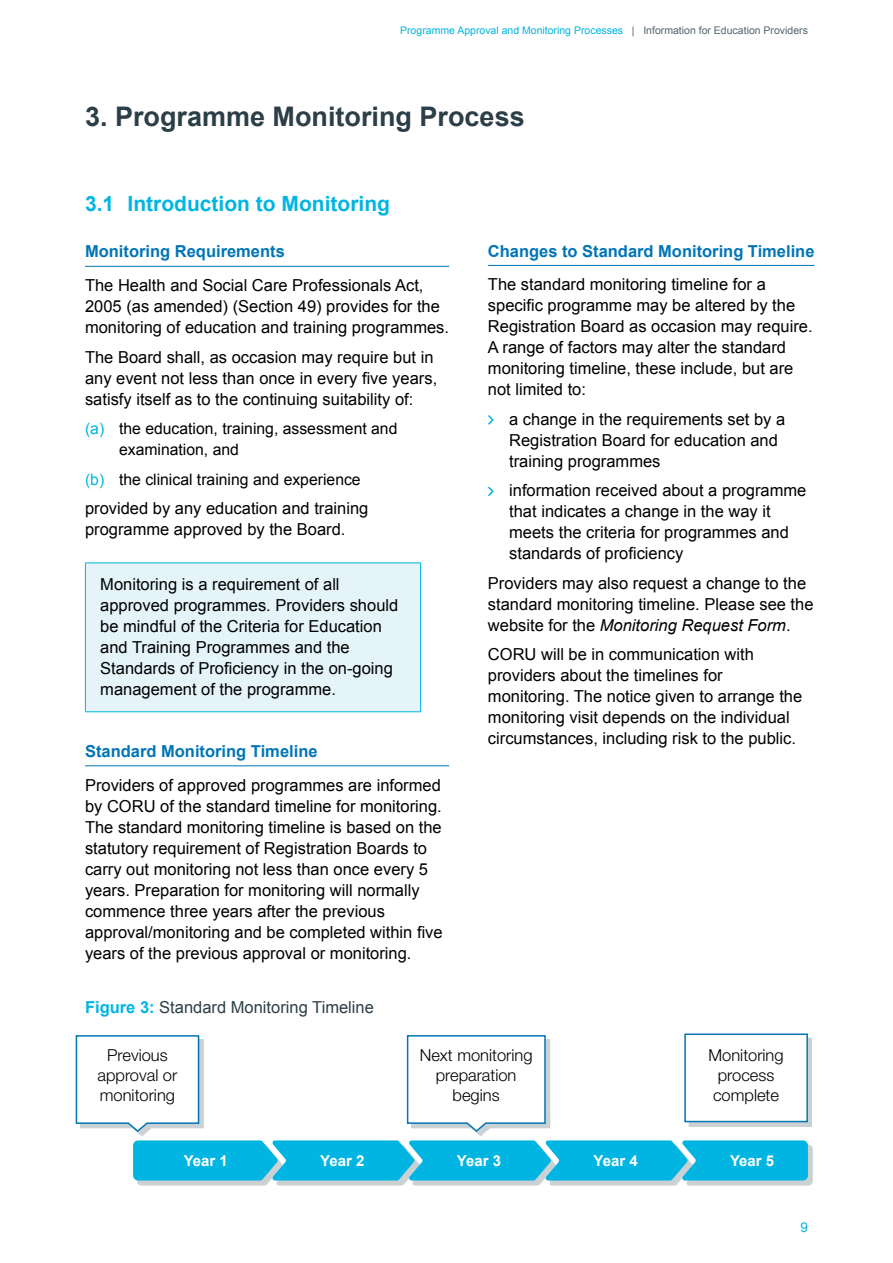
<style>
.page{position:relative;width:893px;height:1263px;background:#fff}
.page>*{position:absolute;margin:0;border:0;box-sizing:border-box;transform-origin:0 0}
.t1{font:700 27px "Arial";color:#2c3e47}
.t2{font:700 21px "Arial";color:#00b5e2}
.t3{font:16.5px/21px "Arial";color:#000}
.t4{font:300 16.5px/19.8px "Helvetica Neue";color:#000;text-align:center}
.t5{font:700 16.5px "Arial";color:#0075b6}
.t6{font:16.5px "Arial";color:#2c3e47}
.t7{font:15.75px/21px "Arial";color:#000}
.t8{font:700 15px "Arial";color:#fff}
.t9{font:13.5px "Arial";color:#00b5e2}
.t10{font:10.5px "Arial";color:#00b5e2}
.s1{color:#51646d}
.s2{color:#00b5e2}
.s3{font-style:italic}
.s4{font-weight:700;color:#00b5e2}
</style>
<div class="page">
<div style="left:137px;top:1144px;width:145px;height:41px;background:#51646d;opacity:.3"></div>
<div style="left:276px;top:1144px;width:143px;height:41px;background:#51646d;opacity:.3"></div>
<div style="left:413px;top:1144px;width:143px;height:41px;background:#51646d;opacity:.3"></div>
<div style="left:549px;top:1144px;width:143px;height:41px;background:#51646d;opacity:.3"></div>
<div style="left:686px;top:1144px;width:127px;height:41px;background:#51646d;opacity:.3"></div>
<svg style="left:133px;top:1140px;width:675px;height:40px;background:#0eb8e2"></svg>
<div style="left:80px;top:1039px;width:124px;height:98px;background:#51646d;opacity:.3"></div>
<svg style="left:75px;top:1035px;width:125px;height:98px"></svg>
<div style="left:411px;top:1039px;width:140px;height:98px;background:#51646d;opacity:.3"></div>
<svg style="left:406px;top:1035px;width:140px;height:98px"></svg>
<div style="left:689px;top:1038px;width:123px;height:89px;background:#51646d;opacity:.3"></div>
<div style="left:685px;top:1034px;width:122px;height:87px;background:#fff"></div>
<div style="left:684px;top:1033px;width:124px;height:89px;border:2px solid #0075b6"></div>
<hr style="left:85px;top:266px;width:364px;height:1px;background:#0075b6">
<hr style="left:85px;top:765px;width:364px;height:1px;background:#0075b6">
<div style="left:85px;top:563px;width:336px;height:149px;background:#e5f4f8"></div>
<hr style="left:85px;top:562px;width:336px;height:1px;background:#00b5e2">
<hr style="left:85px;top:563px;width:1px;height:148px;background:#00b5e2">
<hr style="left:420px;top:563px;width:1px;height:148px;background:#00b5e2">
<hr style="left:85px;top:711px;width:336px;height:1px;background:#00b5e2">
<hr style="left:488px;top:265px;width:326px;height:1px;background:#0075b6">
<svg style="left:488px;top:415px;width:6px;height:10px"></svg>
<svg style="left:488px;top:486px;width:6px;height:11px"></svg>
<p class="t10" style="left:400px;top:23px;width:409px">Programme Approval and Monitoring Processes <span class="s1">| Information for Education Providers</span></p>
<h1 class="t1" style="left:85px;top:98px;width:441px">3. Programme Monitoring Process</h1>
<p class="t2" style="left:85px;top:190px;width:306px">3.1 Introduction to Monitoring</p>
<p class="t5" style="left:85px;top:241px;width:201px">Monitoring Requirements</p>
<p class="t3" style="left:85px;top:275px;width:366px">The Health and Social Care Professionals Act,<br>2005 (as amended) (Section 49) provides for the monitoring of education and training programmes.</p>
<p class="t3" style="left:85px;top:347px;width:354px">The Board shall, as occasion may require but in any event not less than once in every five years, satisfy itself as to the continuing suitability of:</p>
<p class="t7" style="left:119px;top:418px;width:280px;text-indent:-34px"><span class="s2">(a)</span> the education, training, assessment and examination, and</p>
<p class="t7" style="left:85px;top:469px;width:277px"><span class="s2">(b)</span> the clinical training and experience</p>
<p class="t3" style="left:85px;top:498px;width:285px">provided by any education and training programme approved by the Board.</p>
<p class="t3" style="left:100px;top:574px;width:300px">Monitoring is a requirement of all approved programmes. Providers should be mindful of the Criteria for Education and Training Programmes and the Standards of Proficiency in the on-going management of the programme.</p>
<p class="t5" style="left:85px;top:740px;width:234px">Standard Monitoring Timeline</p>
<p class="t3" style="left:85px;top:774px;width:359px">Providers of approved programmes are informed by CORU of the standard timeline for monitoring.<br>The standard monitoring timeline is based on the statutory requirement of Registration Boards to carry out monitoring not less than once every 5 years. Preparation for monitoring will normally commence three years after the previous approval/monitoring and be completed within five years of the previous approval or monitoring.</p>
<p class="t5" style="left:488px;top:240px;width:328px">Changes to Standard Monitoring Timeline</p>
<p class="t3" style="left:488px;top:274px;width:326px">The standard monitoring timeline for a specific programme may be altered by the Registration Board as occasion may require.<br>A range of factors may alter the standard monitoring timeline, these include, but are not limited to:</p>
<p class="t3" style="left:509px;top:409px;width:278px">a change in the requirements set by a<br>Registration Board for education and training programmes</p>
<p class="t3" style="left:509px;top:480px;width:299px">information received about a programme that indicates a change in the way it meets the criteria for programmes and standards of proficiency</p>
<p class="t3" style="left:488px;top:573px;width:327px">Providers may also request a change to the standard monitoring timeline. Please see the website for the <span class="s3">Monitoring Request Form</span>.</p>
<p class="t3" style="left:488px;top:644px;width:316px">CORU will be in communication with providers about the timelines for monitoring. The notice given to arrange the monitoring visit depends on the individual circumstances, including risk to the public.</p>
<p class="t6" style="left:85px;top:996px;width:290px"><span class="s4">Figure 3:</span> Standard Monitoring Timeline</p>
<p class="t4" style="left:98px;top:1044px;width:81px">Previous approval or monitoring</p>
<p class="t4" style="left:420px;top:1044px;width:114px">Next monitoring preparation begins</p>
<p class="t4" style="left:708px;top:1044px;width:77px;text-align:left">Monitoring process complete</p>
<p class="t8" style="left:184px;top:1150px;width:46px">Year 1</p>
<p class="t8" style="left:320px;top:1150px;width:46px">Year 2</p>
<p class="t8" style="left:457px;top:1150px;width:46px">Year 3</p>
<p class="t8" style="left:593px;top:1150px;width:46px">Year 4</p>
<p class="t8" style="left:730px;top:1150px;width:46px">Year 5</p>
<p class="t9" style="left:800px;top:1219px;width:9px">9</p>
</div>
